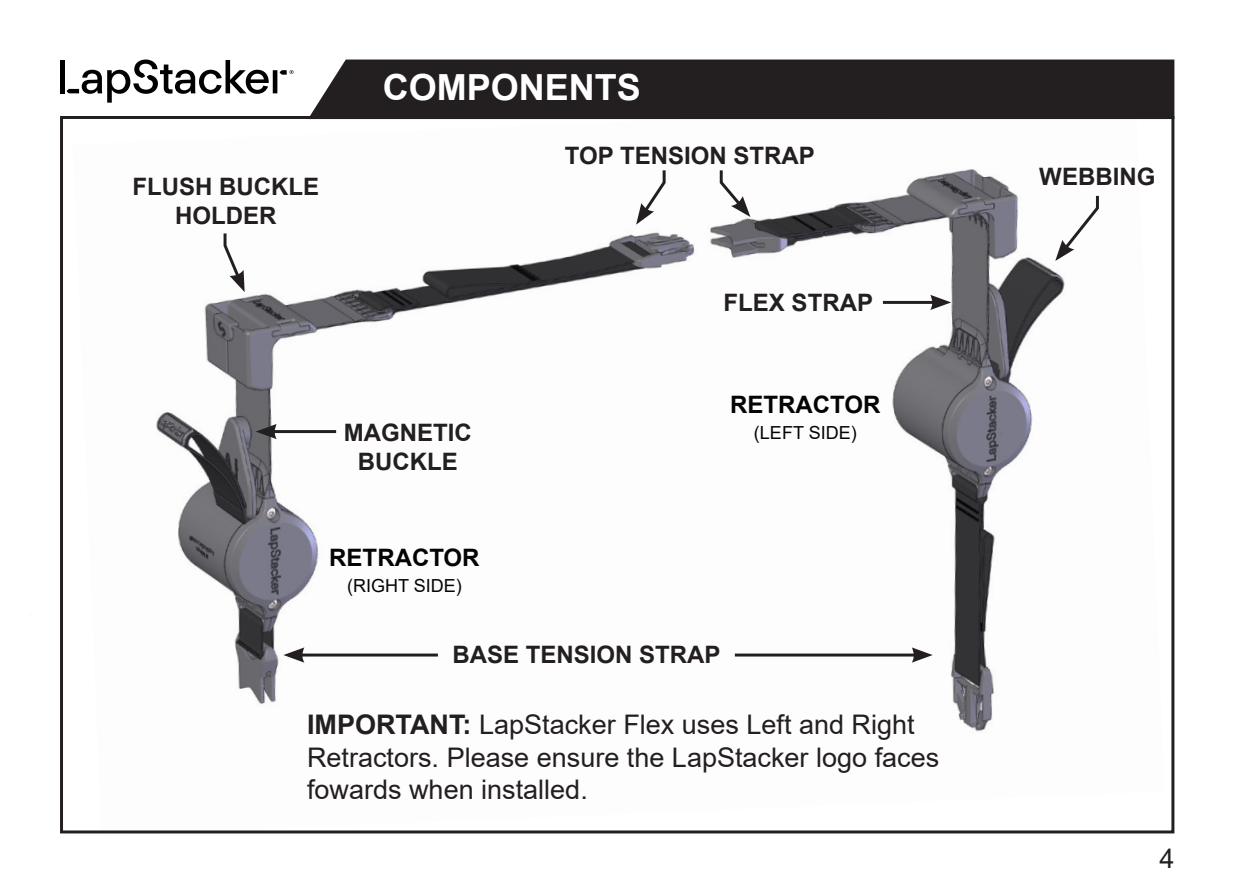
<style>
.page{position:relative;width:1234px;height:893px;background:#fff}
.page>*{position:absolute;margin:0;border:0;box-sizing:border-box;transform-origin:0 0}
.t1{font:700 36px "Arial";color:#fff}
.t2{font:27px/32.4px "Arial";color:#231f20}
.t3{font:700 24px/28.8px "Arial";color:#231f20;text-align:center}
.t4{font:700 24px "Arial";color:#040503}
.t5{font:18px "Arial";color:#040503}
.s1{font-weight:700}
</style>
<div class="page">
<img style="left:73px;top:168px;width:1091px;height:666px">
<div style="left:310px;top:59px;width:865px;height:62px;background:#231f20"></div>
<hr style="left:60px;top:60px;width:4px;height:33px;background:#000">
<svg style="left:67px;top:60px;width:226px;height:43px"></svg>
<hr style="left:734px;top:653px;width:182px;height:3px;background:#231f20">
<svg style="left:911px;top:647px;width:21px;height:16px"></svg>
<hr style="left:272px;top:430px;width:64px;height:3px;background:#231f20">
<svg style="left:256px;top:424px;width:21px;height:15px"></svg>
<hr style="left:882px;top:301px;width:52px;height:3px;background:#231f20">
<svg style="left:930px;top:295px;width:21px;height:15px"></svg>
<hr style="left:300px;top:653px;width:138px;height:3px;background:#231f20">
<svg style="left:283px;top:647px;width:21px;height:16px"></svg>
<svg style="left:1054px;top:193px;width:46px;height:68px"></svg>
<svg style="left:636px;top:168px;width:31px;height:57px"></svg>
<svg style="left:718px;top:168px;width:32px;height:49px"></svg>
<svg style="left:222px;top:230px;width:22px;height:62px"></svg>
<p class="t1" style="left:382px;top:62px;width:260px">COMPONENTS</p>
<p class="t3" style="left:132px;top:173px;width:188px">FLUSH BUCKLE<br>HOLDER</p>
<p class="t3" style="left:564px;top:141px;width:251px">TOP TENSION STRAP</p>
<p class="t3" style="left:723px;top:289px;width:151px">FLEX STRAP</p>
<p class="t3" style="left:344px;top:419px;width:129px">MAGNETIC<br>BUCKLE</p>
<p class="t4" style="left:730px;top:388px;width:152px">RETRACTOR</p>
<p class="t5" style="left:753px;top:420px;width:104px">(LEFT SIDE)</p>
<p class="t4" style="left:329px;top:540px;width:152px">RETRACTOR</p>
<p class="t5" style="left:347px;top:573px;width:116px">(RIGHT SIDE)</p>
<p class="t3" style="left:452px;top:640px;width:270px">BASE TENSION STRAP</p>
<p class="t2" style="left:307px;top:708px;width:633px"><span class="s1">IMPORTANT:</span> LapStacker Flex uses Left and Right<br>Retractors. Please ensure the LapStacker logo faces fowards when installed.</p>
<p class="t3" style="left:1039px;top:162px;width:117px">WEBBING</p>
<p class="t2" style="left:1159px;top:842px;width:17px">4</p>
</div>
